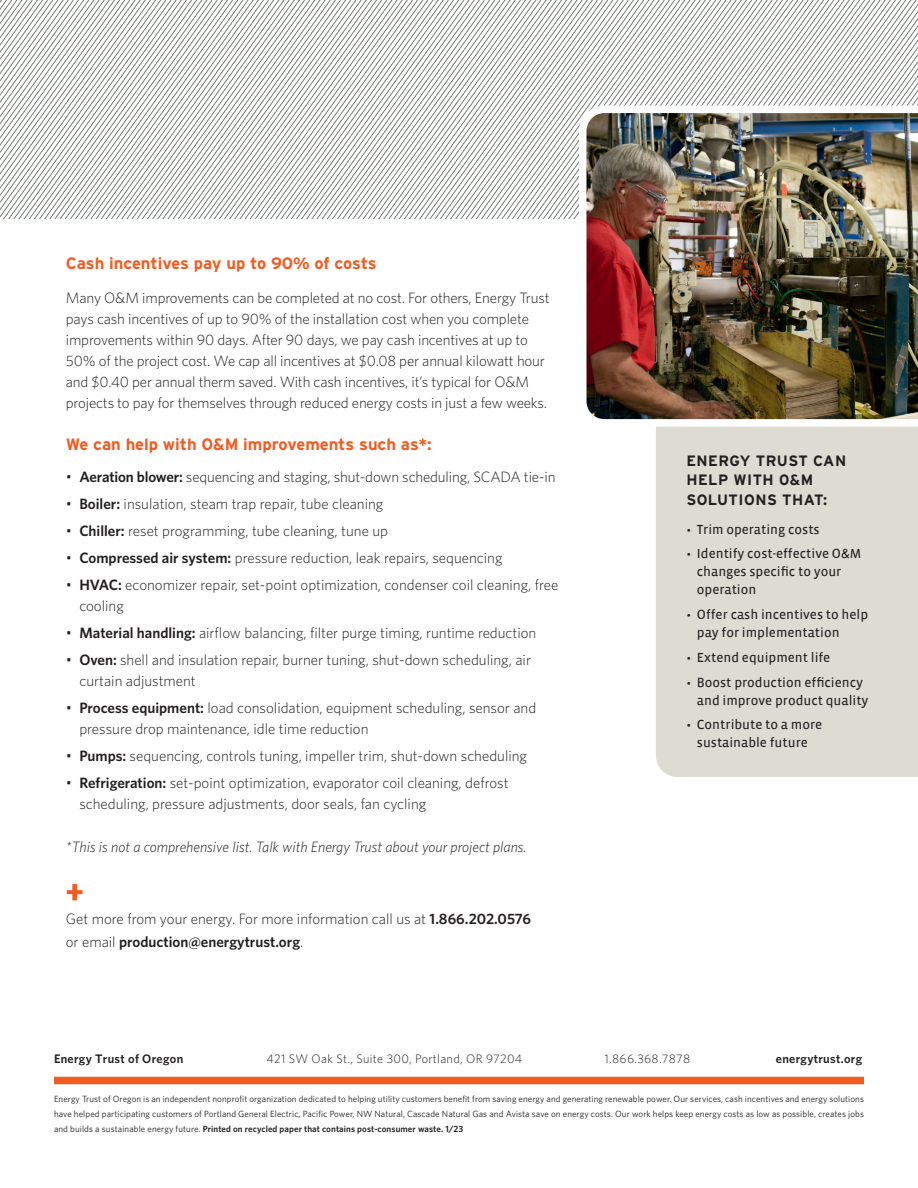
<style>
.page{position:relative;width:918px;height:1188px;background:#fff}
.page>*{position:absolute;margin:0;border:0;box-sizing:border-box;transform-origin:0 0}
.t1{font:900 36px "Vista Sans";color:#f25b21}
.body___10_14{font:700 16.5px "Interstate";color:#f25b21}
.body___10_14-2{font:300 15px/21px "Whitney";color:#231f20}
.body___phone_or_webs{font:300 15px/22.5px "Whitney";color:#231f20}
.body___10_14-3{font:italic 300 15px "Whitney";color:#231f20}
.sidebar___header_2_b{font:700 15px/19.5px "Interstate";letter-spacing:.03em;color:#231f20}
.sidebar___body_black{font:13.5px/18px "Vista Sans Reg";color:#231f20}
.t2{font:300 12.3px "Whitney";letter-spacing:.025em;color:#231f20}
.t3{font:600 12.3px "Whitney";letter-spacing:.025em;color:#231f20}
.fine_print{font:9px/15px "Whitney";letter-spacing:.01em;color:#231f20;text-align:justify}
.s1{font-weight:600}
</style>
<div class="page">
<img style="left:0;top:0;width:918px;height:218px">
<div style="left:656px;top:427px;width:262px;height:350px;background:#dcdcd3"></div>
<img style="left:579px;top:106px;width:339px;height:321px">
<div style="left:54px;top:1077px;width:810px;height:7px;background:#f25b21"></div>
<p class="body___10_14" style="left:66px;top:253px;width:312px">Cash incentives pay up to 90% of costs</p>
<p class="body___10_14-2" style="left:66px;top:287px;width:485px">Many O&amp;M improvements can be completed at no cost. For others, Energy Trust pays cash incentives of up to 90% of the installation cost when you complete improvements within 90 days. After 90 days, we pay cash incentives at up to 50% of the project cost. We cap all incentives at $0.08 per annual kilowatt hour and $0.40 per annual therm saved. With cash incentives, it’s typical for O&amp;M projects to pay for themselves through reduced energy costs in just a few weeks.</p>
<p class="body___10_14" style="left:66px;top:434px;width:367px">We can help with O&amp;M improvements such as*:</p>
<p class="body___10_14-2" style="left:66px;top:465px;width:491px">• <span class="s1">Aeration blower:</span> sequencing and staging, shut-down scheduling, SCADA tie-in</p>
<p class="body___10_14-2" style="left:66px;top:492px;width:319px">• <span class="s1">Boiler:</span> insulation, steam trap repair, tube cleaning</p>
<p class="body___10_14-2" style="left:66px;top:519px;width:324px">• <span class="s1">Chiller:</span> reset programming, tube cleaning, tune up</p>
<p class="body___10_14-2" style="left:66px;top:546px;width:438px">• <span class="s1">Compressed air system:</span> pressure reduction, leak repairs, sequencing</p>
<p class="body___10_14-2" style="left:79px;top:573px;width:481px;text-indent:-14px">• <span class="s1">HVAC:</span> economizer repair, set-point optimization, condenser coil cleaning, free cooling</p>
<p class="body___10_14-2" style="left:66px;top:621px;width:472px">• <span class="s1">Material handling:</span> airflow balancing, filter purge timing, runtime reduction</p>
<p class="body___10_14-2" style="left:79px;top:648px;width:453px;text-indent:-14px">• <span class="s1">Oven:</span> shell and insulation repair, burner tuning, shut-down scheduling, air curtain adjustment</p>
<p class="body___10_14-2" style="left:79px;top:696px;width:458px;text-indent:-14px">• <span class="s1">Process equipment:</span> load consolidation, equipment scheduling, sensor and pressure drop maintenance, idle time reduction</p>
<p class="body___10_14-2" style="left:66px;top:744px;width:463px">• <span class="s1">Pumps:</span> sequencing, controls tuning, impeller trim, shut-down scheduling</p>
<p class="body___10_14-2" style="left:79px;top:771px;width:431px;text-indent:-14px">• <span class="s1">Refrigeration:</span> set-point optimization, evaporator coil cleaning, defrost scheduling, pressure adjustments, door seals, fan cycling</p>
<p class="body___10_14-3" style="left:66px;top:837px;width:462px">*This is not a comprehensive list. Talk with Energy Trust about your project plans.</p>
<p class="t1" style="left:66px;top:871px;width:19px">+</p>
<p class="body___phone_or_webs" style="left:66px;top:907px;width:467px">Get more from your energy. For more information call us at <span class="s1">1.866.202.0576 </span>or email <span class="s1">production@energytrust.org</span>.</p>
<p class="sidebar___header_2_b" style="left:686px;top:451px;width:161px">ENERGY TRUST CAN<br>HELP WITH 0&amp;M<br>SOLUTIONS THAT:</p>
<p class="sidebar___body_black" style="left:686px;top:520px;width:135px">• Trim operating costs</p>
<p class="sidebar___body_black" style="left:697px;top:545px;width:166px;text-indent:-10px">• Identify cost-effective O&amp;M changes specific to your operation</p>
<p class="sidebar___body_black" style="left:697px;top:606px;width:173px;text-indent:-10px">• Offer cash incentives to help pay for implementation</p>
<p class="sidebar___body_black" style="left:686px;top:649px;width:145px">• Extend equipment life</p>
<p class="sidebar___body_black" style="left:697px;top:673px;width:173px;text-indent:-10px">• Boost production efficiency and improve product quality</p>
<p class="sidebar___body_black" style="left:686px;top:716px;width:137px;text-align:center">• Contribute to a more sustainable future</p>
<p class="t3" style="left:54px;top:1050px;width:131px">Energy Trust of Oregon</p>
<p class="t2" style="left:266px;top:1050px;width:257px">421 SW Oak St., Suite 300, Portland, OR 97204</p>
<p class="t2" style="left:605px;top:1050px;width:87px">1.866.368.7878</p>
<p class="t3" style="left:776px;top:1050px;width:88px">energytrust.org</p>
<p class="fine_print" style="left:54px;top:1092px;width:812px">Energy Trust of Oregon is an independent nonprofit organization dedicated to helping utility customers benefit from saving energy and generating renewable power. Our services, cash incentives and energy solutions have helped participating customers of Portland General Electric, Pacific Power, NW Natural, Cascade Natural Gas and Avista save on energy costs. Our work helps keep energy costs as low as possible, creates jobs and builds a sustainable energy future. <span class="s1">Printed on recycled paper that contains post-consumer waste. 1/23</span></p>
</div>
